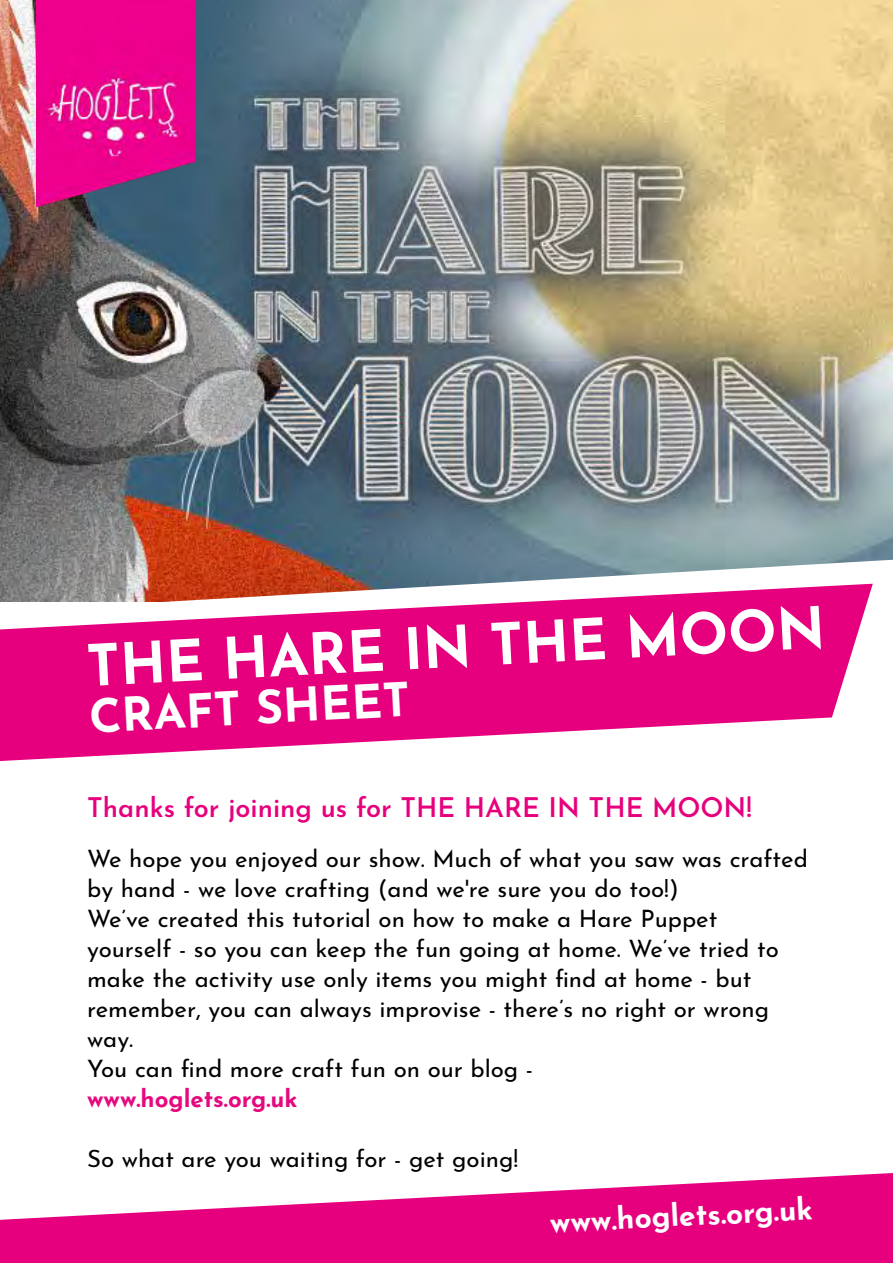
<style>
.page{position:relative;width:893px;height:1263px;background:#fff}
.page>*{position:absolute;margin:0;border:0;box-sizing:border-box;transform-origin:0 0}
.t1{font:700 57px "Josefin Sans";color:#fff}
.t2{font:700 46.5px "Josefin Sans";color:#fff}
.t3{font:700 30px "Josefin Sans";color:#fff}
.t4{font:600 27px "Josefin Sans";color:#e6007d}
.t5{font:24px/30px "Josefin Sans";color:#000}
.t6{font:700 24px "Josefin Sans";color:#e5087e}
</style>
<div class="page">
<img style="left:0;top:0;width:893px;height:584px">
<svg style="left:0;top:1173px;width:893px;height:90px;fill:#e6007d"></svg>
<svg style="left:0;top:584px;width:873px;height:177px;fill:#e6007d"></svg>
<img style="left:36px;top:0;width:158px;height:206px">
<h1 class="t1" style="left:84px;top:615px;width:741px;rotate:-3deg">THE HARE IN THE MOON</h1>
<h2 class="t2" style="left:87px;top:675px;width:322px;rotate:-3deg">CRAFT SHEET</h2>
<p class="t4" style="left:87px;top:785px;width:666px">Thanks for joining us for THE HARE IN THE MOON!</p>
<p class="t5" style="left:87px;top:841px;width:722px">We hope you enjoyed our show. Much of what you saw was crafted by hand - we love crafting (and we're sure you do too!)<br>We’ve created this tutorial on how to make a Hare Puppet<br>yourself - so you can keep the fun going at home. We’ve tried to make the activity use only items you might find at home - but remember, you can always improvise - there’s no right or wrong way.<br>You can find more craft fun on our blog -</p>
<p class="t6" style="left:87px;top:1077px;width:212px">www.hoglets.org.uk</p>
<p class="t5" style="left:87px;top:1141px;width:433px">So what are you waiting for - get going!</p>
<p class="t3" style="left:549px;top:1195px;width:265px;rotate:-3deg">www.hoglets.org.uk</p>
</div>
